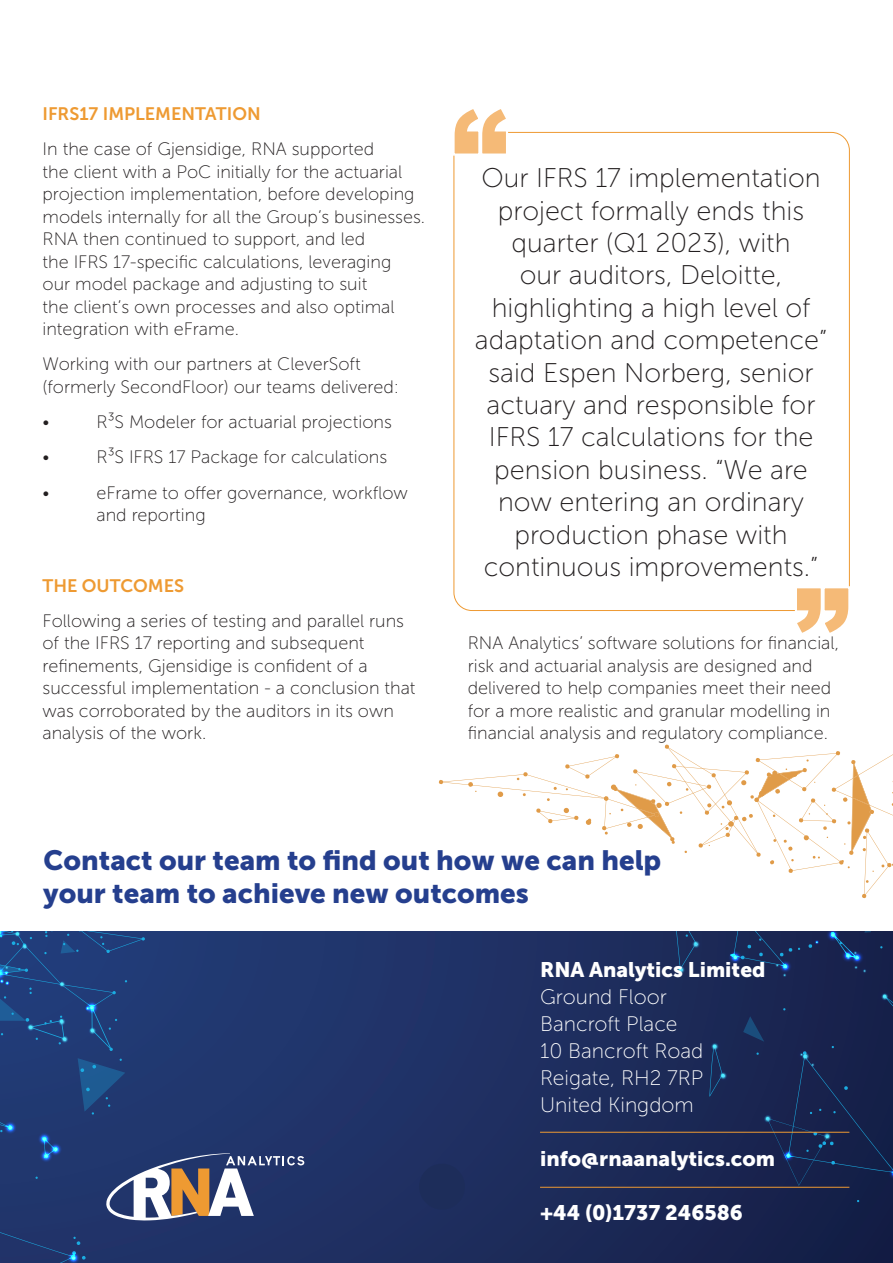
<style>
.page{position:relative;width:893px;height:1263px;background:#fff}
.page>*{position:absolute;margin:0;border:0;box-sizing:border-box;transform-origin:0 0}
.t1{font:27.75px/33.3px "Museo Sans 900";color:#253f8e}
.t2{font:27px/32.4px "Museo Sans 100";color:#231f20;text-align:center}
.t3{font:21px/27px "Museo Sans 100";color:#fff}
.t4{font:21px "Museo Sans 900";color:#fff}
.t5{font:18px/22.5px "Museo Sans 100";color:#231f20}
.t6{font:18px "Museo Sans 700";color:#ee9a32}
</style>
<div class="page">
<svg style="left:453px;top:109px;width:57px;height:48px"></svg>
<svg style="left:793px;top:585px;width:57px;height:48px"></svg>
<div style="left:0;top:931px;width:893px;height:332px;background:linear-gradient(to right,#243c77,#172149)"></div>
<svg style="left:673px;top:931px;width:30px;height:46px"></svg>
<svg style="left:707px;top:1038px;width:23px;height:58px"></svg>
<svg style="left:808px;top:931px;width:63px;height:44px;background:#192c5b"></svg>
<svg style="left:726px;top:931px;width:74px;height:48px;background:#1a2e5d"></svg>
<div style="left:743px;top:989px;width:150px;height:197px;background:#18224c"></div>
<svg style="left:78px;top:1058px;width:47px;height:57px;background:#1f4981"></svg>
<svg style="left:0;top:1115px;width:18px;height:20px"></svg>
<svg style="left:35px;top:1130px;width:29px;height:34px"></svg>
<div style="left:0;top:1209px;width:86px;height:54px;background:#213369"></div>
<svg style="left:0;top:931px;width:145px;height:120px;background:#21417e"></svg>
<svg style="left:439px;top:744px;width:454px;height:154px"></svg>
<svg style="left:106px;top:1153px;width:198px;height:67px"></svg>
<div style="left:419px;top:1164px;width:46px;height:45px;background:#1d2d5a;border-radius:50%"></div>
<hr style="left:540px;top:1132px;width:309px;height:1px;background:#ee9a32">
<hr style="left:540px;top:1187px;width:309px;height:1px;background:#ee9a32">
<p class="t6" style="left:43px;top:104px;width:220px">IFRS17 IMPLEMENTATION</p>
<p class="t5" style="left:43px;top:138px;width:384px">In the case of Gjensidige, RNA supported<br>the client with a PoC initially for the actuarial projection implementation, before developing models internally for all the Group’s businesses.<br>RNA then continued to support, and led<br>the IFRS 17-specific calculations, leveraging<br>our model package and adjusting to suit<br>the client’s own processes and also optimal integration with eFrame.</p>
<p class="t5" style="left:43px;top:353px;width:358px">Working with our partners at CleverSoft (formerly SecondFloor) our teams delivered:</p>
<p class="t5" style="left:43px;top:411px;width:9px">•</p>
<p class="t5" style="left:97px;top:411px;width:297px">R³S Modeler for actuarial projections</p>
<p class="t5" style="left:43px;top:446px;width:9px">•</p>
<p class="t5" style="left:97px;top:446px;width:292px">R³S IFRS 17 Package for calculations</p>
<p class="t5" style="left:43px;top:481px;width:9px">•</p>
<p class="t5" style="left:97px;top:481px;width:313px">eFrame to offer governance, workflow and reporting</p>
<p class="t6" style="left:43px;top:575px;width:143px">THE OUTCOMES</p>
<p class="t5" style="left:43px;top:610px;width:375px">Following a series of testing and parallel runs of the IFRS 17 reporting and subsequent refinements, Gjensidige is confident of a successful implementation - a conclusion that was corroborated by the auditors in its own analysis of the work.</p>
<p class="t2" style="left:475px;top:162px;width:354px">Our IFRS 17 implementation project formally ends this quarter (Q1 2023), with<br>our auditors, Deloitte, highlighting a high level of adaptation and competence” said Espen Norberg, senior actuary and responsible for<br>IFRS 17 calculations for the pension business. “We are now entering an ordinary production phase with continuous improvements.”</p>
<p class="t5" style="left:468px;top:632px;width:373px">RNA Analytics’ software solutions for financial, risk and actuarial analysis are designed and delivered to help companies meet their need for a more realistic and granular modelling in financial analysis and regulatory compliance.</p>
<h1 class="t1" style="left:44px;top:843px;width:619px">Contact our team to find out how we can help your team to achieve new outcomes</h1>
<p class="t4" style="left:540px;top:958px;width:227px">RNA Analytics Limited</p>
<p class="t3" style="left:540px;top:984px;width:165px">Ground Floor<br>Bancroft Place<br>10 Bancroft Road<br>Reigate, RH2 7RP<br>United Kingdom</p>
<p class="t4" style="left:540px;top:1147px;width:237px">info@rnaanalytics.com</p>
<p class="t4" style="left:540px;top:1201px;width:204px">+44 (0)1737 246586</p>
</div>
